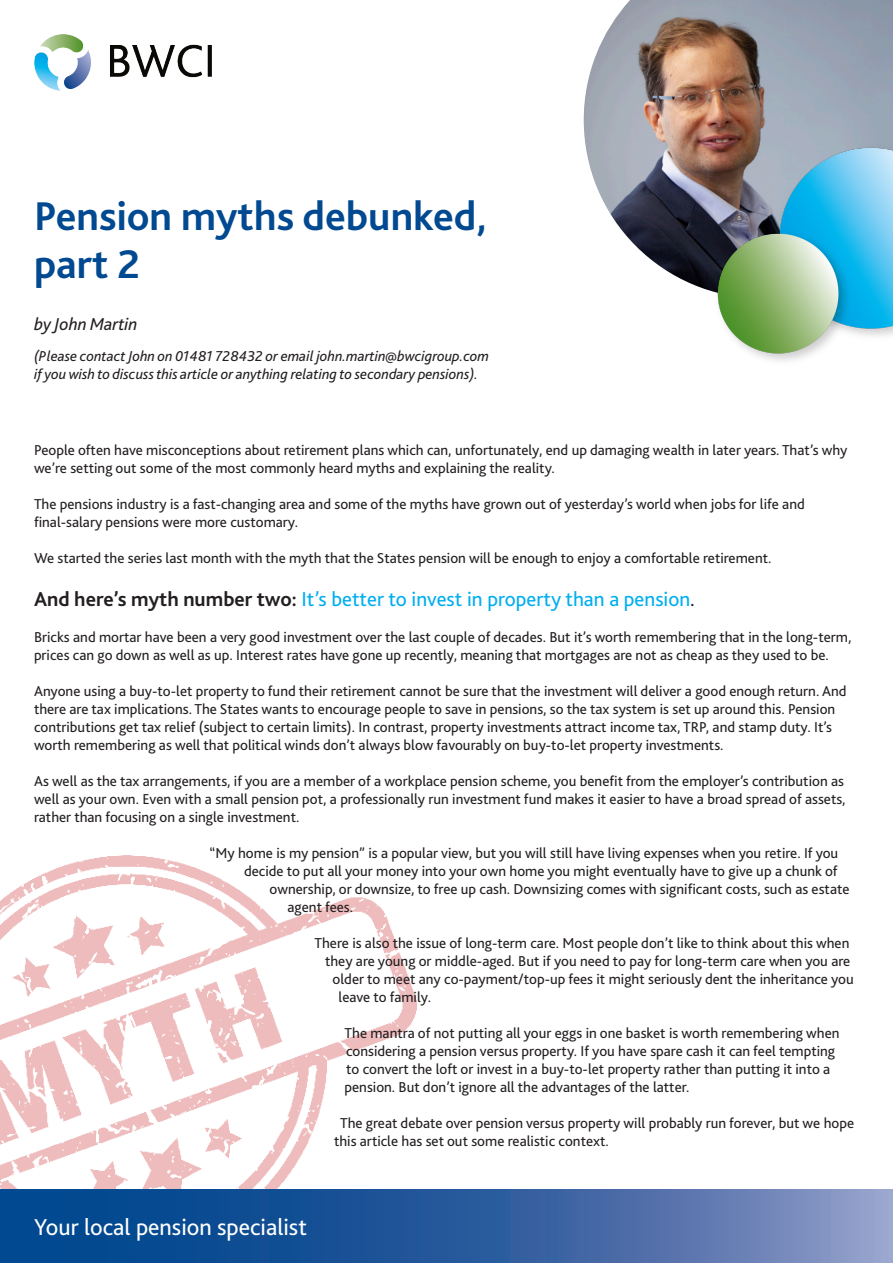
<style>
.page{position:relative;width:893px;height:1263px;background:#fff}
.page>*{position:absolute;margin:0;border:0;box-sizing:border-box;transform-origin:0 0}
.t1{font:700 42px/48px "Bliss";color:#014990}
.t2{font:24px "Bliss";color:#fff}
.List_Paragraph{font:21px "Bliss";color:#00aeef}
.t3{font:italic 18px "Bliss";color:#231f20}
.List_Paragraph-2{font:15px/18px "Bliss";color:#231f20}
.t4{font:italic 15px/18px "Bliss";color:#231f20}
.s1{font-weight:700;color:#231f20}
.s2{color:#231f20}
</style>
<div class="page">
<img style="left:34px;top:34px;width:178px;height:56px">
<img style="left:584px;top:0;width:309px;height:291px">
<img style="left:711px;top:140px;width:182px;height:221px">
<img style="left:0;top:855px;width:417px;height:334px">
<svg style="left:0;top:1189px;width:893px;height:74px;background:#3462a1"></svg>
<p class="t1" style="left:34px;top:192px;width:454px">Pension myths debunked, part 2</p>
<p class="t3" style="left:34px;top:313px;width:105px">by John Martin</p>
<p class="t4" style="left:34px;top:347px;width:457px">(Please contact John on 01481 728432 or email john.martin@bwcigroup.com if you wish to discuss this article or anything relating to secondary pensions).</p>
<p class="List_Paragraph-2" style="left:34px;top:441px;width:815px">People often have misconceptions about retirement plans which can, unfortunately, end up damaging wealth in later years. That’s why we’re setting out some of the most commonly heard myths and explaining the reality.</p>
<p class="List_Paragraph-2" style="left:34px;top:495px;width:772px">The pensions industry is a fast-changing area and some of the myths have grown out of yesterday’s world when jobs for life and final-salary pensions were more customary.</p>
<p class="List_Paragraph-2" style="left:34px;top:549px;width:739px">We started the series last month with the myth that the States pension will be enough to enjoy a comfortable retirement.</p>
<p class="List_Paragraph" style="left:34px;top:586px;width:662px"><span class="s1">And here’s myth number two:</span> It’s better to invest in property than a pension<span class="s2">.</span></p>
<p class="List_Paragraph-2" style="left:34px;top:628px;width:819px">Bricks and mortar have been a very good investment over the last couple of decades. But it’s worth remembering that in the long-term, prices can go down as well as up. Interest rates have gone up recently, meaning that mortgages are not as cheap as they used to be.</p>
<p class="List_Paragraph-2" style="left:34px;top:682px;width:814px">Anyone using a buy-to-let property to fund their retirement cannot be sure that the investment will deliver a good enough return. And there are tax implications. The States wants to encourage people to save in pensions, so the tax system is set up around this. Pension contributions get tax relief (subject to certain limits). In contrast, property investments attract income tax, TRP, and stamp duty. It’s worth remembering as well that political winds don’t always blow favourably on buy-to-let property investments.</p>
<p class="List_Paragraph-2" style="left:34px;top:772px;width:813px;text-align:justify">As well as the tax arrangements, if you are a member of a workplace pension scheme, you benefit from the employer’s contribution as well as your own. Even with a small pension pot, a professionally run investment fund makes it easier to have a broad spread of assets, rather than focusing on a single investment.</p>
<p class="List_Paragraph-2" style="left:210px;top:844px;width:630px">“My home is my pension” is a popular view, but you will still have living expenses when you retire. If you</p>
<p class="List_Paragraph-2" style="left:244px;top:862px;width:595px">decide to put all your money into your own home you might eventually have to give up a chunk of</p>
<p class="List_Paragraph-2" style="left:270px;top:880px;width:581px">ownership, or downsize, to free up cash. Downsizing comes with significant costs, such as estate</p>
<p class="List_Paragraph-2" style="left:288px;top:898px;width:67px">agent fees.</p>
<p class="List_Paragraph-2" style="left:315px;top:934px;width:536px">There is also the issue of long-term care. Most people don’t like to think about this when</p>
<p class="List_Paragraph-2" style="left:325px;top:952px;width:527px">they are young or middle-aged. But if you need to pay for long-term care when you are</p>
<p class="List_Paragraph-2" style="left:333px;top:970px;width:523px">older to meet any co-payment/top-up fees it might seriously dent the inheritance you</p>
<p class="List_Paragraph-2" style="left:339px;top:988px;width:94px">leave to family.</p>
<p class="List_Paragraph-2" style="left:345px;top:1024px;width:496px">The mantra of not putting all your eggs in one basket is worth remembering when considering a pension versus property. If you have spare cash it can feel tempting to convert the loft or invest in a buy-to-let property rather than putting it into a pension. But don’t ignore all the advantages of the latter.</p>
<p class="List_Paragraph-2" style="left:334px;top:1114px;width:522px;text-indent:6px">The great debate over pension versus property will probably run forever, but we hope this article has set out some realistic context.</p>
<h2 class="t2" style="left:34px;top:1212px;width:274px">Your local pension specialist</h2>
</div>
